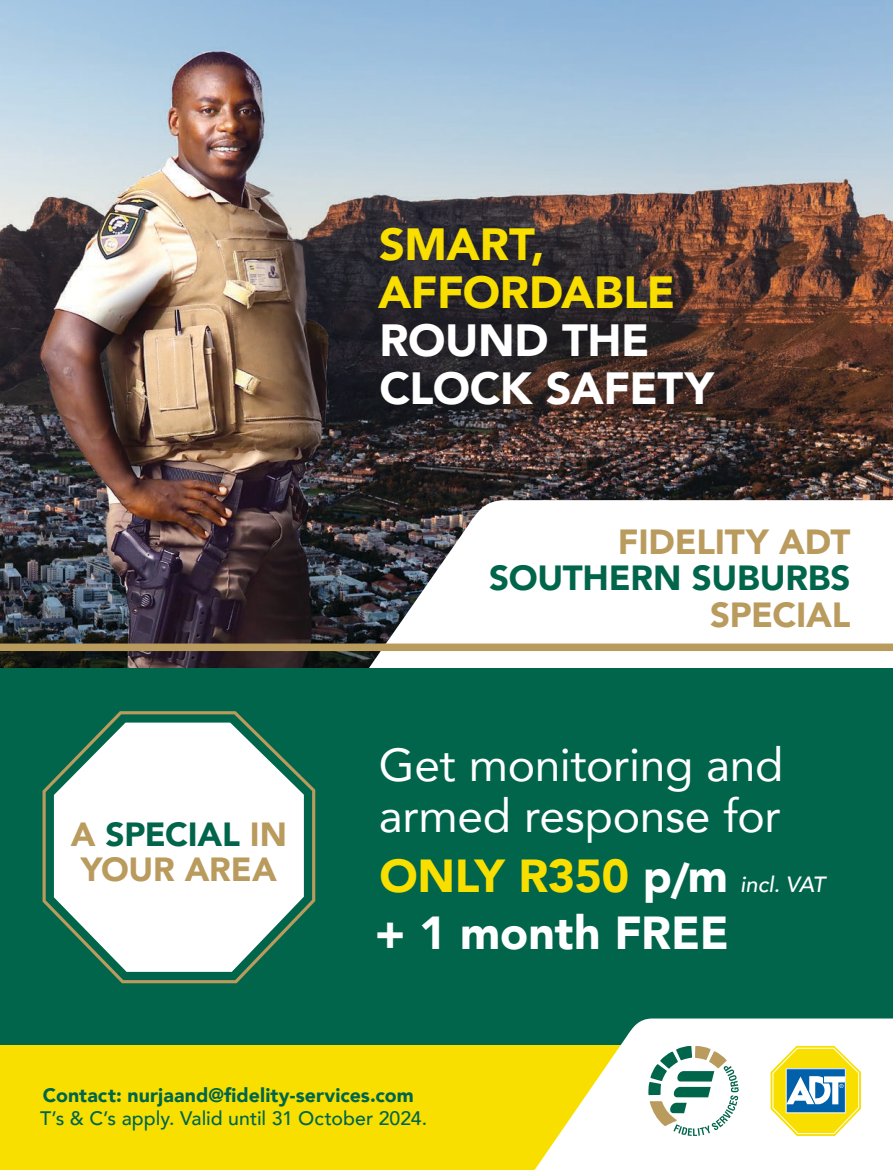
<style>
.page{position:relative;width:893px;height:1170px;background:#fff}
.page>*{position:absolute;margin:0;border:0;box-sizing:border-box;transform-origin:0 0}
.t1{font:46.2px/51px "Avenir";letter-spacing:-.01em;color:#fff}
.t2{font:900 46.2px/57.3px "Avenir";letter-spacing:-.005em;color:#fff}
.t3{font:900 45px/48px "Avenir";letter-spacing:-.01em;color:#fff}
.t4{font:900 45px/48px "Avenir";letter-spacing:-.005em;color:#f8df00}
.t5{font:900 34.8px "Avenir";letter-spacing:-.01em;color:#ba9b5e}
.t6{font:900 34.8px "Avenir";letter-spacing:-.005em;color:#00654b}
.t7{font:900 33.45px/35px "Avenir";letter-spacing:-.005em;color:#ba9b5e;text-align:center}
.t8{font:900 19.5px "Avenir";letter-spacing:.005em;color:#00654b}
.t9{font:500 19.5px "Avenir";color:#00654b}
.s1{color:#00654b}
.s2{color:#f8df00}
.s3{font-weight:500;font-style:italic;font-size:22.05px}
</style>
<div class="page">
<img style="left:0;top:0;width:893px;height:668px">
<svg style="left:339px;top:500px;width:554px;height:168px"></svg>
<div style="left:0;top:668px;width:893px;height:475px;background:#00654b"></div>
<div style="left:0;top:1045px;width:891px;height:124px;background:#f8df00"></div>
<svg style="left:43px;top:711px;width:272px;height:272px;fill:#fff"></svg>
<svg style="left:535px;top:1018px;width:358px;height:151px;fill:#fff"></svg>
<svg style="left:648px;top:1045px;width:91px;height:90px"></svg>
<svg style="left:771px;top:1045px;width:90px;height:90px"></svg>
<div style="left:0;top:643px;width:893px;height:8px;background:#ba9b5e"></div>
<h2 class="t4" style="left:378px;top:219px;width:299px">SMART,<br>AFFORDABLE</h2>
<h2 class="t3" style="left:379px;top:315px;width:336px">ROUND THE<br>CLOCK SAFETY</h2>
<h3 class="t7" style="left:71px;top:816px;width:218px">A <span class="s1">SPECIAL</span> IN<br>YOUR AREA</h3>
<h3 class="t5" style="left:618px;top:511px;width:234px">FIDELITY ADT</h3>
<h3 class="t6" style="left:489px;top:548px;width:363px">SOUTHERN SUBURBS</h3>
<h3 class="t5" style="left:710px;top:584px;width:142px">SPECIAL</h3>
<h1 class="t1" style="left:379px;top:738px;width:406px">Get monitoring and armed response for</h1>
<h1 class="t2" style="left:375px;top:845px;width:452px"><span class="s2">ONLY R350</span> p/m <span class="s3">incl. VAT </span>+ 1 month FREE</h1>
<p class="t8" style="left:43px;top:1078px;width:373px">Contact: nurjaand@fidelity-services.com</p>
<p class="t9" style="left:40px;top:1101px;width:388px">T’s &amp; C’s apply. Valid until 31 October 2024.</p>
</div>
